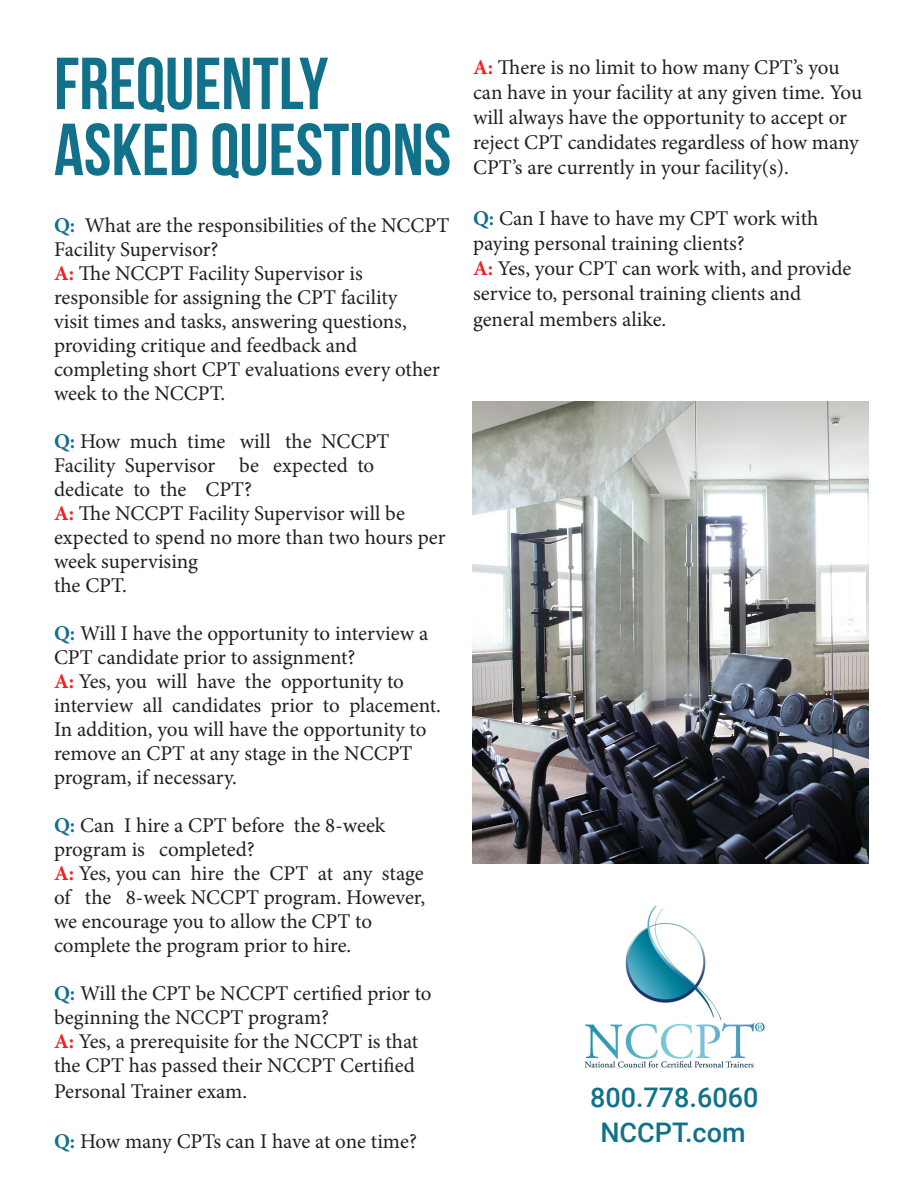
<style>
.page{position:relative;width:918px;height:1188px;background:#fff}
.page>*{position:absolute;margin:0;border:0;box-sizing:border-box;transform-origin:0 0}
.t1{font:73.5px "Bebas Neue";color:#11718b}
.t2{font:500 27px "Roboto";color:#11718b}
.t3{font:21px/24px "Minion Pro";color:#231f20}
.s1{font-weight:700;color:#11718b}
.s2{font-weight:700;color:#ee2123}
</style>
<div class="page">
<img style="left:584px;top:906px;width:181px;height:162px">
<img style="left:473px;top:402px;width:396px;height:462px">
<p class="t1" style="left:54px;top:43px;width:276px">FREQUENTLY</p>
<p class="t1" style="left:54px;top:109px;width:399px">ASKED QUESTIONS</p>
<p class="t3" style="left:54px;top:214px;width:397px"><span class="s1">Q:</span> What are the responsibilities of the NCCPT<br>Facility Supervisor?</p>
<p class="t3" style="left:54px;top:262px;width:388px"><span class="s2">A:</span> The NCCPT Facility Supervisor is responsible for assigning the CPT facility<br>visit times and tasks, answering questions, providing critique and feedback and completing short CPT evaluations every other week to the NCCPT.</p>
<p class="t3" style="left:54px;top:430px;width:337px"><span class="s1">Q:</span> How much time will the NCCPT<br>Facility Supervisor be expected to dedicate to the CPT?</p>
<p class="t3" style="left:54px;top:502px;width:393px"><span class="s2">A:</span> The NCCPT Facility Supervisor will be expected to spend no more than two hours per week supervising</p>
<p class="t3" style="left:54px;top:574px;width:74px">the CPT.</p>
<p class="t3" style="left:54px;top:622px;width:376px"><span class="s1">Q:</span> Will I have the opportunity to interview a<br>CPT candidate prior to assignment?</p>
<p class="t3" style="left:54px;top:670px;width:389px"><span class="s2">A:</span> Yes, you will have the opportunity to interview all candidates prior to placement.<br>In addition, you will have the opportunity to remove an CPT at any stage in the NCCPT program, if necessary.</p>
<p class="t3" style="left:54px;top:814px;width:333px"><span class="s1">Q:</span> Can I hire a CPT before the 8-week program is completed?</p>
<p class="t3" style="left:54px;top:862px;width:373px"><span class="s2">A:</span> Yes, you can hire the CPT at any stage of the 8-week NCCPT program. However, we encourage you to allow the CPT to complete the program prior to hire.</p>
<p class="t3" style="left:54px;top:982px;width:379px"><span class="s1">Q:</span> Will the CPT be NCCPT certified prior to beginning the NCCPT program?</p>
<p class="t3" style="left:54px;top:1029px;width:366px;line-height:24.6px"><span class="s2">A:</span> Yes, a prerequisite for the NCCPT is that the CPT has passed their NCCPT Certified<br>Personal Trainer exam.</p>
<p class="t3" style="left:54px;top:1129px;width:364px"><span class="s1">Q:</span> How many CPTs can I have at one time?</p>
<p class="t3" style="left:473px;top:54px;width:391px;line-height:25.2px"><span class="s2">A:</span> There is no limit to how many CPT’s you can have in your facility at any given time. You will always have the opportunity to accept or reject CPT candidates regardless of how many CPT’s are currently in your facility(s).</p>
<p class="t3" style="left:473px;top:206px;width:347px;line-height:25.2px"><span class="s1">Q:</span> Can I have to have my CPT work with paying personal training clients?</p>
<p class="t3" style="left:473px;top:256px;width:380px;line-height:25.2px"><span class="s2">A:</span> Yes, your CPT can work with, and provide service to, personal training clients and general members alike.</p>
<p class="t2" style="left:590px;top:1078px;width:170px">800.778.6060</p>
<p class="t2" style="left:600px;top:1114px;width:147px">NCCPT.com</p>
</div>
